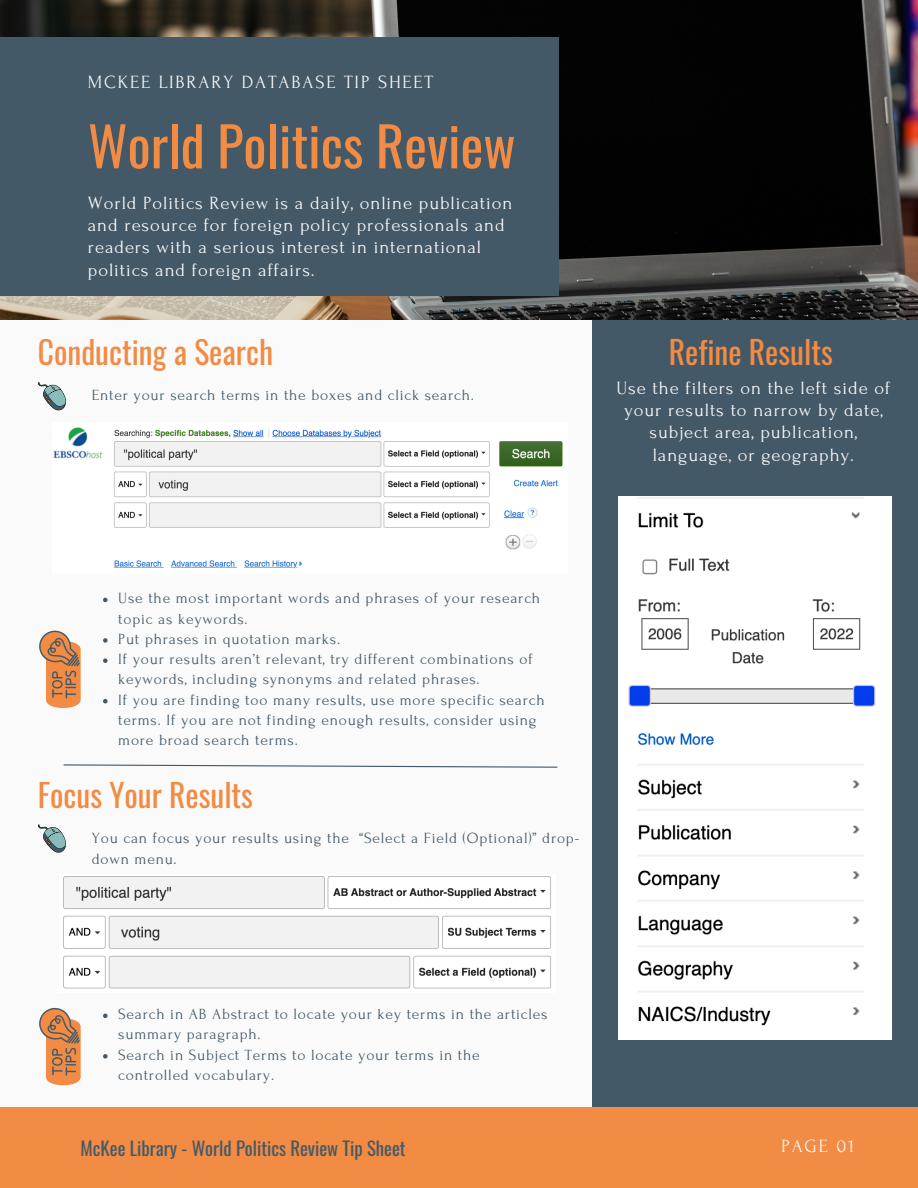
<style>
.page{position:relative;width:918px;height:1188px;background:#fafafa}
.page>*{position:absolute;margin:0;border:0;box-sizing:border-box;transform-origin:0 0}
.t1{font:54.45px "Oswald";color:#f28b43}
.t2{font:31.5px "Oswald";color:#f28b43}
.t3{font:18.75px "Oswald";color:#435967}
.t4{font:18.6px/22.2px "Forum";letter-spacing:.05em;color:#fafafa}
.t5{font:18.6px "Forum";letter-spacing:.1em;color:#fafafa}
.t6{font:15.6px/20.2px "Forum";letter-spacing:.05em;color:#435967}
</style>
<div class="page">
<div style="left:593px;top:320px;width:325px;height:868px;background:#435967"></div>
<img style="left:0;top:0;width:918px;height:320px">
<div style="left:0;top:37px;width:558px;height:259px;background:#435967"></div>
<div style="left:0;top:1107px;width:918px;height:81px;background:#f28b43"></div>
<svg style="left:38px;top:382px;width:28px;height:28px"></svg>
<svg style="left:39px;top:630px;width:42px;height:78px"></svg>
<svg style="left:63px;top:764px;width:495px;height:4px"></svg>
<svg style="left:38px;top:825px;width:28px;height:28px"></svg>
<svg style="left:39px;top:1007px;width:42px;height:78px"></svg>
<img style="left:619px;top:496px;width:273px;height:544px">
<img style="left:53px;top:427px;width:510px;height:142px">
<img style="left:63px;top:876px;width:488px;height:113px">
<svg style="left:103px;top:598px;width:5px;height:4px"></svg>
<svg style="left:103px;top:638px;width:5px;height:5px"></svg>
<svg style="left:103px;top:658px;width:5px;height:5px"></svg>
<svg style="left:103px;top:699px;width:5px;height:4px"></svg>
<svg style="left:103px;top:1014px;width:5px;height:4px"></svg>
<svg style="left:103px;top:1054px;width:5px;height:5px"></svg>
<p class="t5" style="left:88px;top:72px;width:347px">MCKEE LIBRARY DATABASE TIP SHEET</p>
<p class="t1" style="left:88px;top:103px;width:429px">World Politics Review</p>
<p class="t4" style="left:88px;top:192px;width:426px">World Politics Review is a daily, online publication and resource for foreign policy professionals and readers with a serious interest in international politics and foreign affairs.</p>
<p class="t2" style="left:38px;top:328px;width:237px">Conducting a Search</p>
<p class="t6" style="left:92px;top:386px;width:384px">Enter your search terms in the boxes and click search.</p>
<p class="t2" style="left:669px;top:328px;width:166px">Refine Results</p>
<p class="t4" style="left:616px;top:377px;width:275px;text-align:center">Use the filters on the left side of your results to narrow by date, subject area, publication, language, or geography.</p>
<p class="t6" style="left:118px;top:588px;width:423px">Use the most important words and phrases of your research topic as keywords.</p>
<p class="t6" style="left:118px;top:629px;width:223px">Put phrases in quotation marks.</p>
<p class="t6" style="left:118px;top:649px;width:416px">If your results aren’t relevant, try different combinations of keywords, including synonyms and related phrases.</p>
<p class="t6" style="left:118px;top:690px;width:428px">If you are finding too many results, use more specific search terms. If you are not finding enough results, consider using more broad search terms.</p>
<p class="t2" style="left:38px;top:770px;width:217px">Focus Your Results</p>
<p class="t6" style="left:92px;top:827px;width:489px;line-height:21.1px">You can focus your results using the “Select a Field (Optional)” drop&shy;down menu.</p>
<p class="t6" style="left:118px;top:1004px;width:431px">Search in AB Abstract to locate your key terms in the articles summary paragraph.</p>
<p class="t6" style="left:118px;top:1045px;width:363px">Search in Subject Terms to locate your terms in the controlled vocabulary.</p>
<p class="t3" style="left:81px;top:1134px;width:327px">McKee Library - World Politics Review Tip Sheet</p>
<p class="t4" style="left:781px;top:1135px;width:74px">PAGE 01</p>
</div>
